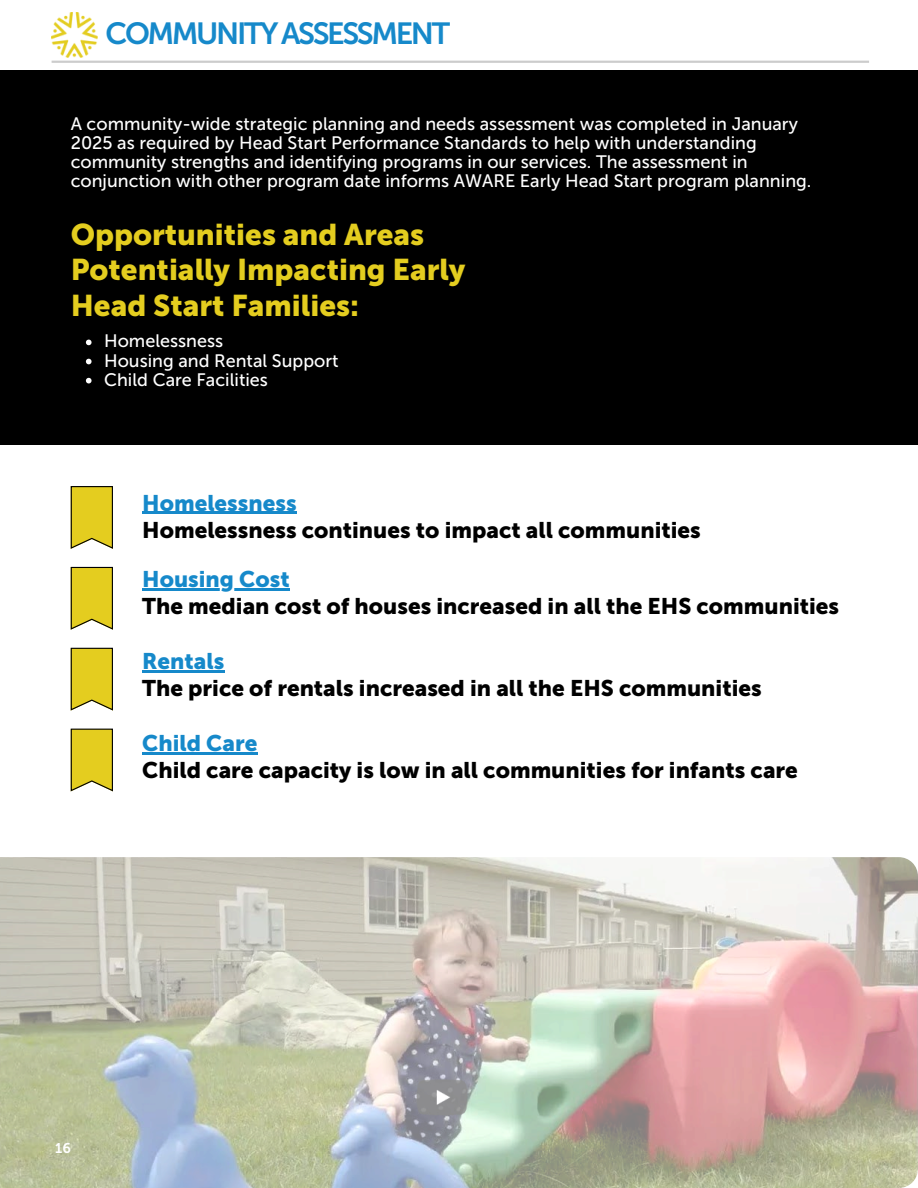
<style>
.page{position:relative;width:918px;height:1188px;background:#fff}
.page>*{position:absolute;margin:0;border:0;box-sizing:border-box;transform-origin:0 0}
.t1{font:30.45px "Museo Sans 700";letter-spacing:-.08em;color:#1689ca}
.t2{font:29.85px/35.7px "Museo Sans 900";color:#e4cd1f}
.t3{font:22.5px "Museo Sans 900";color:#000}
.t4{font:22.5px "Museo Sans 900";color:#1689ca}
.t5{font:18px/19.2px "Museo Sans 500";color:#fff}
.t6{font:14.1px "Museo Sans 700";color:#fff}
</style>
<div class="page">
<img style="left:52px;top:13px;width:46px;height:45px">
<hr style="left:52px;top:61px;width:817px;height:2px;background:#555">
<div style="left:0;top:71px;width:918px;height:374px;background:#000"></div>
<svg style="left:71px;top:486px;width:42px;height:63px;background:#d3bf2d"></svg>
<svg style="left:71px;top:567px;width:42px;height:63px;background:#d3c02e"></svg>
<svg style="left:71px;top:648px;width:42px;height:63px;background:#d4c12e"></svg>
<svg style="left:71px;top:729px;width:42px;height:62px;background:#d4c02c"></svg>
<img style="left:0;top:857px;width:918px;height:331px">
<hr style="left:142px;top:512px;width:155px;height:2px;background:#1689ca">
<svg style="left:86px;top:340px;width:6px;height:5px"></svg>
<svg style="left:86px;top:359px;width:6px;height:5px"></svg>
<svg style="left:86px;top:378px;width:6px;height:5px"></svg>
<hr style="left:142px;top:588px;width:148px;height:3px;background:#1689ca">
<hr style="left:142px;top:670px;width:82px;height:3px;background:#1689ca">
<hr style="left:142px;top:753px;width:115px;height:2px;background:#1689ca">
<p class="t1" style="left:106px;top:15px;width:346px">COMMUNITY ASSESSMENT</p>
<h1 class="t5" style="left:71px;top:114px;width:742px">A community-wide strategic planning and needs assessment was completed in January 2025 as required by Head Start Performance Standards to help with understanding community strengths and identifying programs in our services. The assessment in conjunction with other program date informs AWARE Early Head Start program planning.</h1>
<h2 class="t2" style="left:71px;top:217px;width:396px">Opportunities and Areas<br>Potentially Impacting Early<br>Head Start Families:</h2>
<p class="t5" style="left:104px;top:332px;width:121px">Homelessness</p>
<p class="t5" style="left:104px;top:351px;width:236px">Housing and Rental Support</p>
<p class="t5" style="left:104px;top:370px;width:165px">Child Care Facilities</p>
<p class="t4" style="left:142px;top:490px;width:156px">Homelessness</p>
<h3 class="t3" style="left:142px;top:517px;width:560px">Homelessness continues to impact all communities</h3>
<h3 class="t4" style="left:142px;top:566px;width:149px">Housing Cost</h3>
<h3 class="t3" style="left:142px;top:593px;width:699px">The median cost of houses increased in all the EHS communities</h3>
<h3 class="t4" style="left:142px;top:648px;width:84px">Rentals</h3>
<h3 class="t3" style="left:142px;top:675px;width:621px">The price of rentals increased in all the EHS communities</h3>
<h3 class="t4" style="left:142px;top:730px;width:117px">Child Care</h3>
<h3 class="t3" style="left:142px;top:757px;width:657px">Child care capacity is low in all communities for infants care</h3>
<p class="t6" style="left:55px;top:1140px;width:17px">16</p>
</div>
